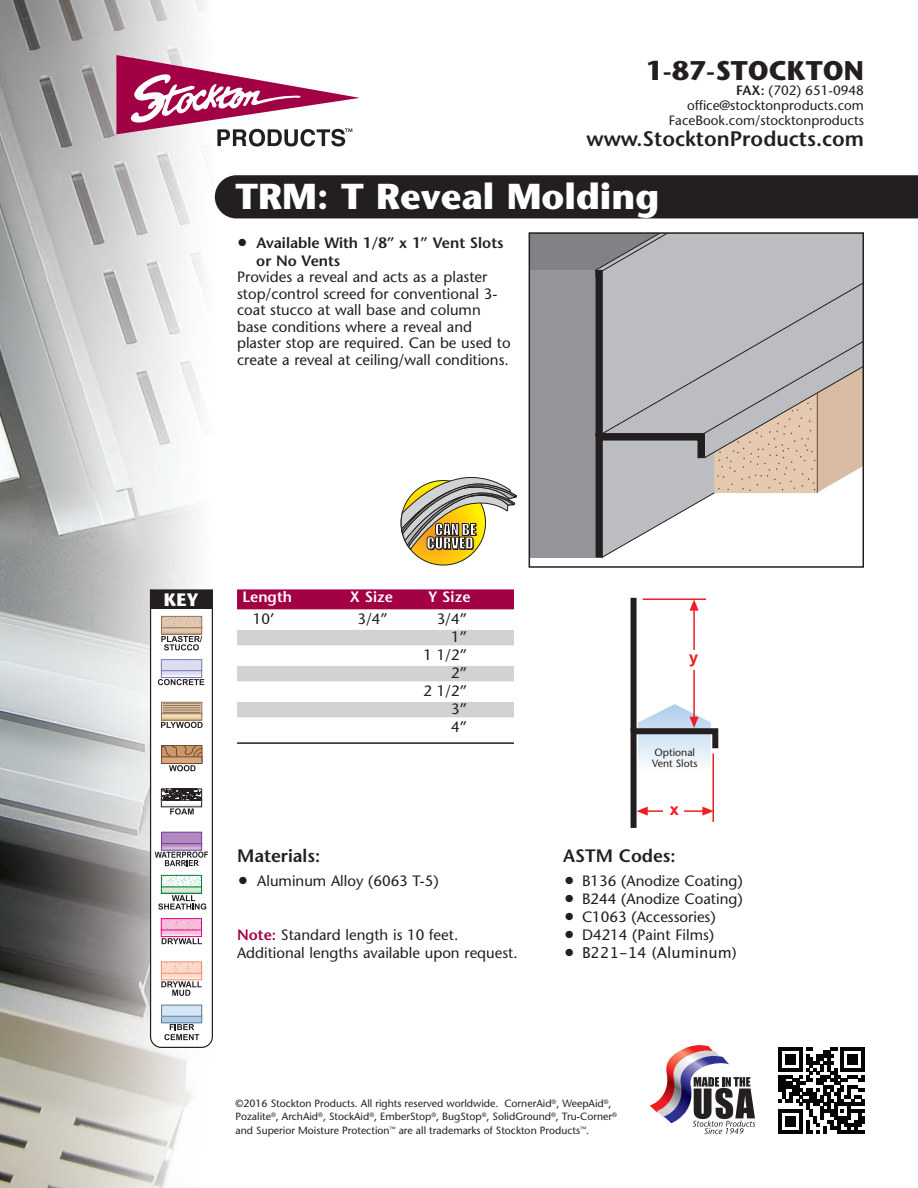
<style>
.page{position:relative;width:918px;height:1188px;background:#fff}
.page>*{position:absolute;margin:0;border:0;box-sizing:border-box;transform-origin:0 0}
.t1{font:700 36px "Stone Sans";color:#fff}
.t2{font:700 27px "Stone Sans";color:#231f20}
.t3{font:600 21px "Stone Sans";color:#231f20}
.t4{font:600 18px "Stone Sans";color:#231f20}
.t5{font:700 18px "Stone Sans";color:#fff}
.t6{font:700 16.5px "Arial";color:#ee1d23}
.t7{font:15px/18px "Stone Sans";color:#231f20}
.t8{font:600 15px/18px "Stone Sans";color:#231f20}
.t9{font:15px "Lucida Grande";color:#231f20}
.t10{font:600 15px "Stone Sans";color:#fff}
.t11{font:15px/13.5px "Impact";color:#fff;text-align:center}
.t12{font:13.5px/15px "Stone Sans";color:#231f20;text-align:right}
.t13{font:10.5px/13.5px "Stone Sans";color:#231f20}
.s1{font-weight:600}
.s2{font-family:"Lucida Grande";font-weight:400;font-size:18px}
.s3{font-family:"Lucida Grande";font-size:18px}
.s4{font-weight:600;color:#a30146}
.s5{font-size:18px}
</style>
<div class="page">
<hr style="left:643px;top:598px;width:63px;height:2px;background:#ee1d23">
<div style="left:631px;top:598px;width:6px;height:133px;background:#231f20"></div>
<hr style="left:693px;top:606px;width:2px;height:114px;background:#ee1d23">
<svg style="left:690px;top:600px;width:9px;height:11px"></svg>
<svg style="left:630px;top:704px;width:89px;height:124px"></svg>
<div style="left:683px;top:650px;width:21px;height:20px;background:#fff"></div>
<img style="left:0;top:0;width:215px;height:1188px">
<svg style="left:116px;top:55px;width:244px;height:92px"></svg>
<svg style="left:650px;top:1045px;width:105px;height:89px"></svg>
<svg style="left:778px;top:1047px;width:87px;height:87px"></svg>
<div style="left:215px;top:175px;width:703px;height:43px;background:#231f20"></div>
<svg style="left:532px;top:235px;width:329px;height:323px;background:#b9b7b6"></svg>
<div style="left:529px;top:232px;width:335px;height:336px;border:2px solid #231f20"></div>
<div style="left:237px;top:589px;width:277px;height:14px;background:#a30146"></div>
<div style="left:237px;top:602px;width:277px;height:7px;background:#a30146"></div>
<div style="left:237px;top:630px;width:277px;height:13px;background:#d1d2d4"></div>
<hr style="left:237px;top:642px;width:277px;height:3px;background:#d1d2d4">
<div style="left:237px;top:666px;width:277px;height:13px;background:#d1d2d4"></div>
<hr style="left:237px;top:678px;width:277px;height:3px;background:#d1d2d4">
<div style="left:237px;top:702px;width:277px;height:13px;background:#d1d2d4"></div>
<hr style="left:237px;top:714px;width:277px;height:3px;background:#d1d2d4">
<hr style="left:237px;top:742px;width:277px;height:2px;background:#231f20">
<svg style="left:150px;top:609px;width:63px;height:439px"></svg>
<div style="left:162px;top:832px;width:40px;height:12px;background:#b289be"></div>
<div style="left:161px;top:832px;width:41px;height:12px;border:1px solid #753e98"></div>
<div style="left:151px;top:590px;width:61px;height:18px;background:#231f20"></div>
<div style="left:150px;top:589px;width:63px;height:20px;border:1px solid #231f20"></div>
<svg style="left:401px;top:481px;width:85px;height:84px"></svg>
<svg style="left:401px;top:477px;width:116px;height:73px"></svg>
<h2 class="t2" style="left:646px;top:60px;width:220px">1-87-STOCKTON</h2>
<p class="t12" style="left:669px;top:84px;width:197px"><span class="s1">FAX:</span> (702) 651-0948 office@stocktonproducts.com<br>FaceBook.com/stocktonproducts</p>
<h3 class="t3" style="left:587px;top:130px;width:279px">www.StocktonProducts.com</h3>
<h1 class="t1" style="left:236px;top:183px;width:425px">TRM: T Reveal Molding</h1>
<p class="t8" style="left:256px;top:235px;width:249px;text-indent:-19px"><span class="s2">●</span> Available With 1/8” x 1” Vent Slots or No Vents</p>
<p class="t7" style="left:237px;top:271px;width:275px;line-height:16.5px">Provides a reveal and acts as a plaster stop/control screed for conventional 3- coat stucco at wall base and column base conditions where a reveal and plaster stop are required. Can be used to create a reveal at ceiling/wall conditions.</p>
<p class="t5" style="left:164px;top:592px;width:37px">KEY</p>
<p class="t11" style="left:427px;top:523px;width:51px">CAN BE<br>CURVED</p>
<p class="t10" style="left:242px;top:591px;width:51px">Length</p>
<p class="t10" style="left:350px;top:591px;width:45px">X Size</p>
<p class="t10" style="left:428px;top:591px;width:44px">Y Size</p>
<p class="t7" style="left:253px;top:612px;width:23px">10’</p>
<p class="t7" style="left:357px;top:612px;width:32px">3/4”</p>
<p class="t7" style="left:423px;top:612px;width:45px;text-align:right">3/4”<br>1”<br>1 1/2”<br>2”<br>2 1/2”<br>3”<br>4”</p>
<p class="t4" style="left:237px;top:849px;width:85px">Materials:</p>
<p class="t7" style="left:238px;top:873px;width:202px"><span class="s3">●</span> Aluminum Alloy (6063 T-5)</p>
<p class="t7" style="left:237px;top:927px;width:282px"><span class="s4">Note:</span> Standard length is 10 feet.<br>Additional lengths available upon request.</p>
<p class="t6" style="left:689px;top:646px;width:11px">y</p>
<p class="t13" style="left:652px;top:749px;width:47px;line-height:10.5px">Optional<br>Vent Slots</p>
<p class="t6" style="left:670px;top:798px;width:11px">x</p>
<p class="t4" style="left:563px;top:849px;width:114px">ASTM Codes:</p>
<p class="t7" style="left:564px;top:873px;width:180px"><span class="s3">●</span> B136 (Anodize Coating)</p>
<p class="t7" style="left:564px;top:891px;width:180px"><span class="s3">●</span> B244 (Anodize Coating)</p>
<p class="t7" style="left:564px;top:909px;width:153px"><span class="s3">●</span> C1063 (Accessories)</p>
<p class="t7" style="left:564px;top:927px;width:152px"><span class="s3">●</span> D4214 (Paint Films)</p>
<p class="t9" style="left:564px;top:944px;width:174px"><span class="s5">●</span> B221-14 (Aluminum)</p>
<p class="t13" style="left:236px;top:1098px;width:383px">©2016 Stockton Products. All rights reserved worldwide. CornerAid<sup>®</sup>, WeepAid<sup>®</sup>,<br>Pozalite<sup>®</sup>, ArchAid<sup>®</sup>, StockAid<sup>®</sup>, EmberStop<sup>®</sup>, BugStop<sup>®</sup>, SolidGround<sup>®</sup>, Tru-Corner<sup>® </sup>and Superior Moisture Protection<sup>™</sup> are all trademarks of Stockton Products<sup>™</sup>.</p>
</div>
